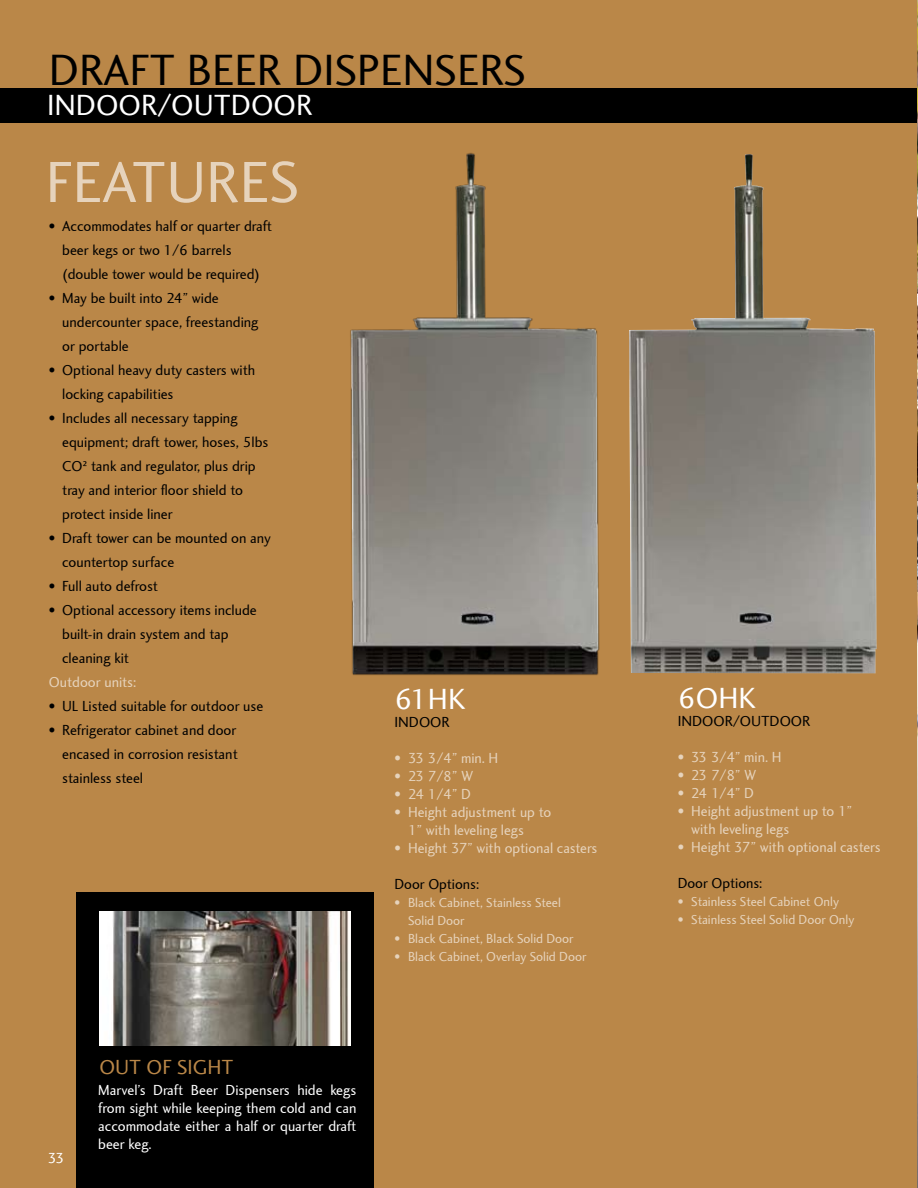
<style>
.page{position:relative;width:918px;height:1188px;background:#ba8748}
.page>*{position:absolute;margin:0;border:0;box-sizing:border-box;transform-origin:0 0}
.t1{font:60px "Charlotte Sans";color:#e6d3bc}
.t2{font:45px "Charlotte Sans";color:#000}
.t3{font:30px "Charlotte Sans";color:#fff}
.t4{font:21px "Charlotte Sans";color:#ba8748}
.t5{font:15px/24px "Charlotte Sans";color:#000}
.t6{font:15px/18px "Charlotte Sans";color:#e6d3bc}
.t7{font:15px/18px "Charlotte Sans";color:#fff;text-align:justify}
.t8{font:13.5px/18px "Charlotte Sans";color:#e6d3bc}
</style>
<div class="page">
<div style="left:0;top:88px;width:918px;height:35px;background:#000"></div>
<img style="left:629px;top:154px;width:248px;height:519px">
<img style="left:350px;top:153px;width:250px;height:522px">
<img style="left:917px;top:0;width:1px;height:1188px">
<div style="left:76px;top:892px;width:298px;height:296px;background:#000"></div>
<img style="left:100px;top:912px;width:251px;height:133px">
<h2 class="t2" style="left:49px;top:44px;width:478px">DRAFT BEER DISPENSERS</h2>
<h3 class="t3" style="left:47px;top:88px;width:267px">INDOOR/OUTDOOR</h3>
<h1 class="t1" style="left:46px;top:148px;width:255px">FEATURES</h1>
<p class="t5" style="left:62px;top:215px;width:211px;text-indent:-13px">• Accommodates half or quarter draft beer kegs or two 1/6 barrels (double tower would be required)</p>
<p class="t5" style="left:62px;top:287px;width:198px;text-indent:-13px">• May be built into 24” wide undercounter space, freestanding or portable</p>
<p class="t5" style="left:62px;top:359px;width:195px;text-indent:-13px">• Optional heavy duty casters with locking capabilities</p>
<p class="t5" style="left:62px;top:407px;width:208px;text-indent:-13px">• Includes all necessary tapping equipment; draft tower, hoses, 5lbs<br>CO² tank and regulator, plus drip tray and interior floor shield to protect inside liner</p>
<p class="t5" style="left:62px;top:527px;width:210px;text-indent:-13px">• Draft tower can be mounted on any countertop surface</p>
<p class="t5" style="left:49px;top:575px;width:111px">• Full auto defrost</p>
<p class="t5" style="left:62px;top:599px;width:196px;text-indent:-13px">• Optional accessory items include built-in drain system and tap cleaning kit</p>
<p class="t6" style="left:49px;top:674px;width:89px">Outdoor units:</p>
<p class="t5" style="left:49px;top:695px;width:216px">• UL Listed suitable for outdoor use</p>
<p class="t5" style="left:62px;top:719px;width:177px;text-align:justify;text-indent:-13px">• Refrigerator cabinet and door encased in corrosion resistant stainless steel</p>
<p class="t7" style="left:48px;top:1149px;width:18px">33</p>
<h3 class="t4" style="left:100px;top:1055px;width:135px">OUT OF SIGHT</h3>
<p class="t7" style="left:98px;top:1081px;width:260px">Marvel’s Draft Beer Dispensers hide kegs from sight while keeping them cold and can accommodate either a half or quarter draft beer keg.</p>
<h3 class="t3" style="left:394px;top:682px;width:73px">61HK</h3>
<p class="t5" style="left:394px;top:710px;width:57px">INDOOR</p>
<p class="t6" style="left:394px;top:749px;width:105px">• 33 3/4” min. H</p>
<p class="t6" style="left:394px;top:767px;width:80px">• 23 7/8” W</p>
<p class="t6" style="left:394px;top:785px;width:78px">• 24 1/4” D</p>
<p class="t6" style="left:408px;top:803px;width:145px;text-indent:-14px">• Height adjustment up to<br>1” with leveling legs</p>
<p class="t6" style="left:394px;top:839px;width:204px">• Height 37” with optional casters</p>
<p class="t5" style="left:394px;top:872px;width:86px">Door Options:</p>
<p class="t8" style="left:408px;top:894px;width:154px;text-indent:-14px">• Black Cabinet, Stainless Steel<br>Solid Door</p>
<p class="t8" style="left:394px;top:930px;width:181px">• Black Cabinet, Black Solid Door</p>
<p class="t8" style="left:394px;top:948px;width:193px">• Black Cabinet, Overlay Solid Door</p>
<h3 class="t3" style="left:678px;top:681px;width:80px">6OHK</h3>
<p class="t5" style="left:678px;top:710px;width:134px">INDOOR/OUTDOOR</p>
<p class="t6" style="left:678px;top:749px;width:105px">• 33 3/4” min. H</p>
<p class="t6" style="left:678px;top:767px;width:80px">• 23 7/8” W</p>
<p class="t6" style="left:678px;top:785px;width:78px">• 24 1/4” D</p>
<p class="t6" style="left:691px;top:803px;width:162px;text-indent:-14px">• Height adjustment up to 1” with leveling legs</p>
<p class="t6" style="left:678px;top:839px;width:204px">• Height 37” with optional casters</p>
<p class="t5" style="left:678px;top:872px;width:86px">Door Options:</p>
<p class="t8" style="left:678px;top:893px;width:163px">• Stainless Steel Cabinet Only</p>
<p class="t8" style="left:678px;top:911px;width:178px">• Stainless Steel Solid Door Only</p>
</div>
